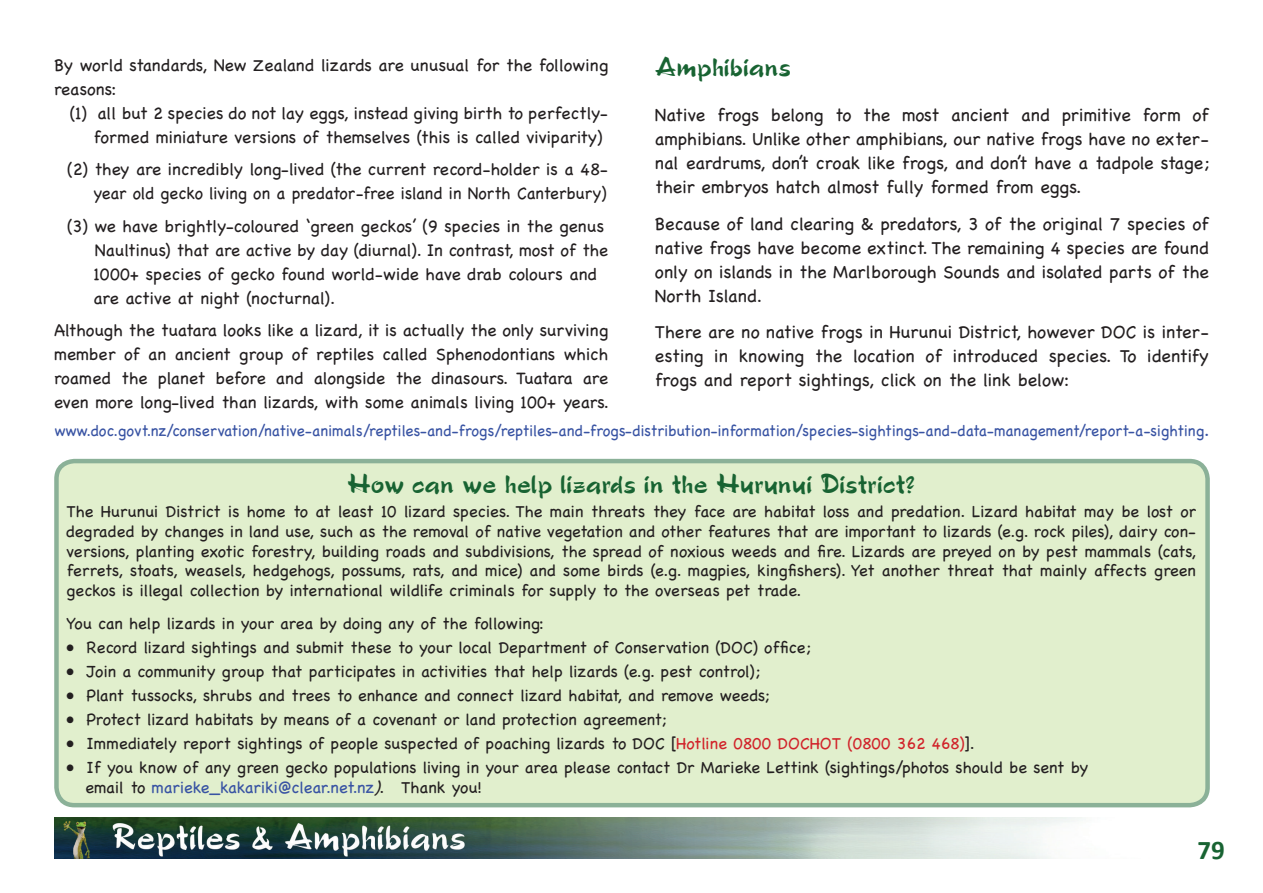
<style>
.page{position:relative;width:1263px;height:893px;background:#fff}
.page>*{position:absolute;margin:0;border:0;box-sizing:border-box;transform-origin:0 0}
.t1{font:27px "Grunion Script";color:#186332}
.t2{font:700 27px "Calibri";color:#186332}
.t3{font:18px/24px "Chalkboard";color:#231f20;text-align:justify}
.t4{font:17.25px/24px "Chalkboard";color:#231f20}
.t5{font:16.5px/19.8px "Chalkboard";color:#231f20;text-align:justify}
.t6{font:15.75px "Chalkboard";color:#3853a3}
.s1{font-size:18px}
.s2{color:#d1232a}
.s3{color:#3853a3}
.s4{font-style:italic}
</style>
<div class="page">
<img style="left:54px;top:817px;width:1028px;height:42px">
<div style="left:56px;top:461px;width:1151px;height:344px;background:#e1efcd;border-radius:18px"></div>
<div style="left:54px;top:459px;width:1156px;height:348px;border:4px solid #186332;border-radius:18px"></div>
<p class="t4" style="left:54px;top:53px;width:556px">By world standards, New Zealand lizards are unusual for the following reasons:</p>
<p class="t4" style="left:94px;top:101px;width:516px;text-indent:-24px">(1) all but 2 species do not lay eggs, instead giving birth to perfectly&shy;formed miniature versions of themselves (this is called viviparity)</p>
<p class="t4" style="left:67px;top:157px;width:542px;text-align:right">(2) they are incredibly long-lived (the current record-holder is a 48- year old gecko living on a predator-free island in North Canterbury)</p>
<p class="t4" style="left:94px;top:214px;width:516px;text-indent:-26px">(3) we have brightly-coloured ‘green geckos’ (9 species in the genus Naultinus) that are active by day (diurnal). In contrast, most of the 1000+ species of gecko found world-wide have drab colours and are active at night (nocturnal).</p>
<p class="t4" style="left:54px;top:318px;width:556px;text-align:justify">Although the tuatara looks like a lizard, it is actually the only surviving member of an ancient group of reptiles called Sphenodontians which roamed the planet before and alongside the dinasours. Tuatara are even more long-lived than lizards, with some animals living 100+ years.</p>
<h1 class="t1" style="left:655px;top:54px;width:138px">Amphibians</h1>
<p class="t3" style="left:655px;top:103px;width:556px">Native frogs belong to the most ancient and primitive form of amphibians. Unlike other amphibians, our native frogs have no exter&shy;nal eardrums, don’t croak like frogs, and don’t have a tadpole stage; their embryos hatch almost fully formed from eggs.</p>
<p class="t3" style="left:655px;top:211px;width:556px">Because of land clearing &amp; predators, 3 of the original 7 species of native frogs have become extinct. The remaining 4 species are found only on islands in the Marlborough Sounds and isolated parts of the North Island.</p>
<p class="t3" style="left:655px;top:320px;width:556px">There are no native frogs in Hurunui District, however DOC is inter&shy;esting in knowing the location of introduced species. To identify frogs and report sightings, click on the link below:</p>
<p class="t6" style="left:54px;top:422px;width:1156px">www.doc.govt.nz/conservation/native-animals/reptiles-and-frogs/reptiles-and-frogs-distribution-information/species-sightings-and-data-management/report-a-sighting<span class="s1">.</span></p>
<h1 class="t1" style="left:347px;top:471px;width:570px">How can we help lizards in the Hurunui District?</h1>
<p class="t5" style="left:66px;top:501px;width:1131px">The Hurunui District is home to at least 10 lizard species. The main threats they face are habitat loss and predation. Lizard habitat may be lost or degraded by changes in land use, such as the removal of native vegetation and other features that are important to lizards (e.g. rock piles), dairy con&shy;versions, planting exotic forestry, building roads and subdivisions, the spread of noxious weeds and fire. Lizards are preyed on by pest mammals (cats, ferrets, stoats, weasels, hedgehogs, possums, rats, and mice) and some birds (e.g. magpies, kingfishers). Yet another threat that mainly affects green geckos is illegal collection by international wildlife criminals for supply to the overseas pet trade.</p>
<p class="t5" style="left:66px;top:613px;width:479px">You can help lizards in your area by doing any of the following:</p>
<p class="t5" style="left:66px;top:637px;width:746px">• Record lizard sightings and submit these to your local Department of Conservation (DOC) office;</p>
<p class="t5" style="left:66px;top:661px;width:696px">• Join a community group that participates in activities that help lizards (e.g. pest control);</p>
<p class="t5" style="left:66px;top:685px;width:705px">• Plant tussocks, shrubs and trees to enhance and connect lizard habitat, and remove weeds;</p>
<p class="t5" style="left:66px;top:709px;width:602px">• Protect lizard habitats by means of a covenant or land protection agreement;</p>
<p class="t5" style="left:66px;top:733px;width:910px">• Immediately report sightings of people suspected of poaching lizards to DOC [<span class="s2">Hotline 0800 DOCHOT (0800 362 468)</span>].</p>
<p class="t5" style="left:85px;top:757px;width:1004px;text-indent:-19px">• If you know of any green gecko populations living in your area please contact Dr Marieke Lettink (sightings/photos should be sent by email to <span class="s3">marieke_kakariki@clear.net.nz</span><span class="s4">)</span>. Thank you!</p>
<h1 class="t2" style="left:1197px;top:833px;width:29px">79</h1>
</div>
